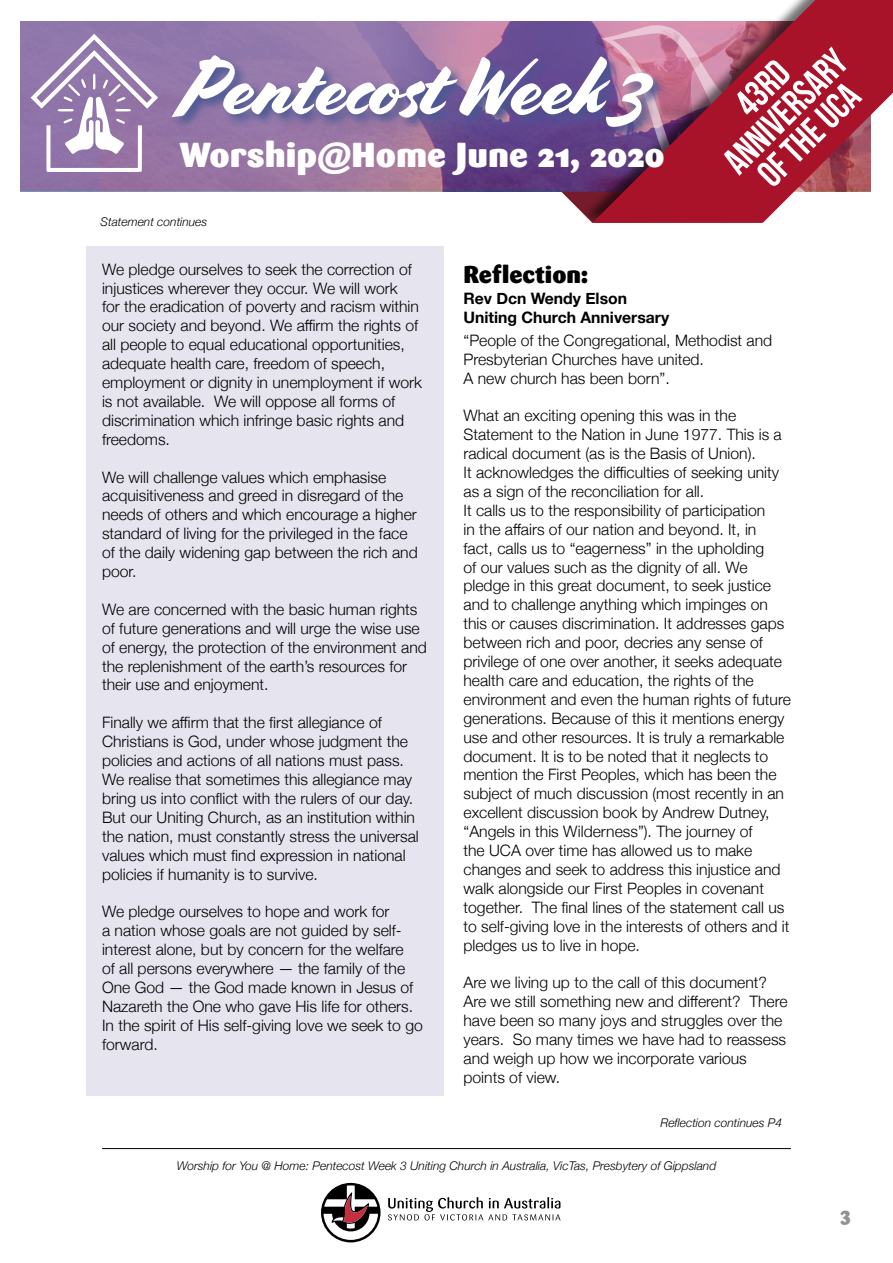
<style>
.page{position:relative;width:893px;height:1263px;background:#fff}
.page>*{position:absolute;margin:0;border:0;box-sizing:border-box;transform-origin:0 0}
.t1{font:81px "Cortado";letter-spacing:-.01em;color:#fff}
.t2{font:37.5px/33px "Bebas Neue";color:#fff;text-align:center}
.t3{font:900 34.5px "Sari";color:#fff}
.t4{font:900 24px "Sari";color:#000}
.t5{font:900 19.5px "Sari";color:#939393}
.t6{font:300 15.75px/18.9px "Helvetica Neue";color:#000}
.t7{font:700 15.75px/18.9px "Helvetica Neue";color:#000}
.t8{font:italic 300 12px "Helvetica Neue";color:#000}
</style>
<div class="page">
<div style="left:86px;top:247px;width:358px;height:849px;background:#e6e5ef"></div>
<svg style="left:388px;top:1197px;width:172px;height:23px"></svg>
<svg style="left:321px;top:1183px;width:60px;height:59px"></svg>
<hr style="left:102px;top:1148px;width:689px;height:1px;background:#000">
<svg style="left:526px;top:191px;width:54px;height:20px"></svg>
<img style="left:20px;top:22px;width:560px;height:169px">
<svg style="left:31px;top:34px;width:127px;height:138px"></svg>
<div style="left:171px;top:53px;width:496px;height:88px;background:#465792;opacity:.91"></div>
<div style="left:580px;top:0;width:313px;height:224px;background:#000;opacity:.56"></div>
<svg style="left:593px;top:0;width:300px;height:223px;background:#b05168"></svg>
<h1 class="t1" style="left:179px;top:40px;width:471px">Pentecost Week 3</h1>
<h2 class="t2" style="left:695px;top:132px;width:159px;rotate:-45deg">43rd anniversary of the uca</h2>
<h3 class="t3" style="left:179px;top:134px;width:487px">Worship@Home June 21, 2020</h3>
<h3 class="t3" style="left:174px;top:134px;width:394px">Worship@Home May 24</h3>
<p class="t8" style="left:101px;top:212px;width:108px">Statement continues</p>
<p class="t6" style="left:102px;top:258px;width:321px">We pledge ourselves to seek the correction of injustices wherever they occur. We will work<br>for the eradication of poverty and racism within our society and beyond. We affirm the rights of all people to equal educational opportunities, adequate health care, freedom of speech, employment or dignity in unemployment if work is not available. We will oppose all forms of discrimination which infringe basic rights and freedoms.</p>
<p class="t6" style="left:102px;top:466px;width:317px">We will challenge values which emphasise acquisitiveness and greed in disregard of the needs of others and which encourage a higher standard of living for the privileged in the face of the daily widening gap between the rich and poor.</p>
<p class="t6" style="left:102px;top:599px;width:326px">We are concerned with the basic human rights of future generations and will urge the wise use of energy, the protection of the environment and the replenishment of the earth’s resources for their use and enjoyment.</p>
<p class="t6" style="left:102px;top:712px;width:318px">Finally we affirm that the first allegiance of Christians is God, under whose judgment the policies and actions of all nations must pass.<br>We realise that sometimes this allegiance may bring us into conflict with the rulers of our day.<br>But our Uniting Church, as an institution within the nation, must constantly stress the universal values which must find expression in national policies if humanity is to survive.</p>
<p class="t6" style="left:102px;top:901px;width:322px">We pledge ourselves to hope and work for<br>a nation whose goals are not guided by self&shy;interest alone, but by concern for the welfare<br>of all persons everywhere — the family of the One God — the God made known in Jesus of Nazareth the One who gave His life for others.<br>In the spirit of His self-giving love we seek to go forward.</p>
<h3 class="t4" style="left:463px;top:259px;width:126px">Reflection:</h3>
<p class="t7" style="left:463px;top:289px;width:207px">Rev Dcn Wendy Elson<br>Uniting Church Anniversary</p>
<p class="t6" style="left:463px;top:329px;width:310px">“People of the Congregational, Methodist and<br>Presbyterian Churches have united.<br>A new church has been born”.</p>
<p class="t6" style="left:463px;top:405px;width:329px">What an exciting opening this was in the Statement to the Nation in June 1977. This is a radical document (as is the Basis of Union).<br>It acknowledges the difficulties of seeking unity as a sign of the reconciliation for all.<br>It calls us to the responsibility of participation<br>in the affairs of our nation and beyond. It, in<br>fact, calls us to “eagerness” in the upholding<br>of our values such as the dignity of all. We pledge in this great document, to seek justice and to challenge anything which impinges on this or causes discrimination. It addresses gaps between rich and poor, decries any sense of privilege of one over another, it seeks adequate health care and education, the rights of the environment and even the human rights of future generations. Because of this it mentions energy use and other resources. It is truly a remarkable document. It is to be noted that it neglects to mention the First Peoples, which has been the subject of much discussion (most recently in an excellent discussion book by Andrew Dutney, “Angels in this Wilderness”). The journey of<br>the UCA over time has allowed us to make changes and seek to address this injustice and walk alongside our First Peoples in covenant together. The final lines of the statement call us to self-giving love in the interests of others and it pledges us to live in hope.</p>
<p class="t6" style="left:463px;top:972px;width:326px">Are we living up to the call of this document?<br>Are we still something new and different? There have been so many joys and struggles over the years. So many times we have had to reassess and weigh up how we incorporate various points of view.</p>
<p class="t8" style="left:661px;top:1113px;width:123px">Reflection continues P4</p>
<p class="t8" style="left:177px;top:1156px;width:541px">Worship for You @ Home: Pentecost Week 3 Uniting Church in Australia, VicTas, Presbytery of Gippsland</p>
<p class="t5" style="left:840px;top:1202px;width:12px">3</p>
</div>
